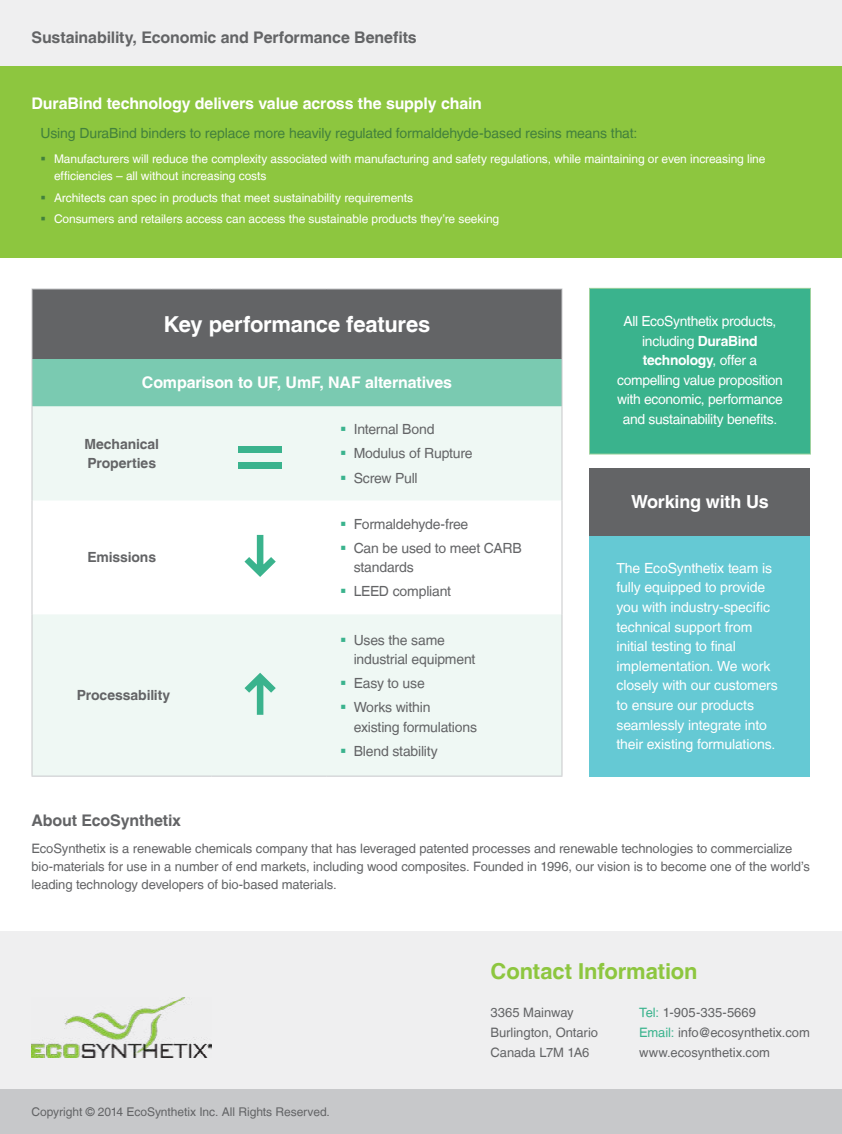
<style>
.page{position:relative;width:842px;height:1134px;background:#fff}
.page>*{position:absolute;margin:0;border:0;box-sizing:border-box;transform-origin:0 0}
.t1{font:700 22px "Helvetica LT";letter-spacing:-.01em;color:#fff}
.t2{font:700 22px "Helvetica LT";letter-spacing:-.005em;color:#8dc63f}
.t3{font:700 18px "Helvetica LT";letter-spacing:-.01em;color:#fff}
.t4{font:700 16px "Helvetica LT";letter-spacing:-.01em;color:#fff}
.t5{font:700 16px "Helvetica LT";letter-spacing:-.01em;color:#636466}
.t6{font:14px/19.6px "Helvetica LT";letter-spacing:-.01em;color:#fff}
.t7{font:14px/24.1px "Helvetica LT";letter-spacing:-.015em;color:#636466}
.t8{font:14px "Helvetica LT";letter-spacing:-.01em;color:#42813c}
.t9{font:700 14px/19.6px "Helvetica LT";letter-spacing:-.01em;color:#636466}
.t10{font:13px/18.2px "Helvetica LT";letter-spacing:-.01em;color:#636466}
.t11{font:12px/16.8px "Helvetica LT";letter-spacing:-.01em;color:#fff}
.t12{font:12px "Helvetica LT";letter-spacing:-.005em;color:#636466}
.s1{font-weight:700}
.s2{color:#3ab38d}
</style>
<div class="page">
<div style="left:0;top:1089px;width:842px;height:45px;background:#c7c8ca"></div>
<div style="left:0;top:931px;width:842px;height:158px;background:#efeff0"></div>
<div style="left:0;top:0;width:842px;height:66px;background:#efeff0"></div>
<img style="left:31px;top:997px;width:180px;height:60px">
<div style="left:0;top:66px;width:842px;height:191px;background:#8dc63f"></div>
<div style="left:32px;top:289px;width:530px;height:70px;background:#636466"></div>
<div style="left:32px;top:359px;width:530px;height:47px;background:#7acab1"></div>
<svg style="left:33px;top:406px;width:528px;height:370px;fill:#eff8f4"></svg>
<hr style="left:32px;top:288px;width:180px;height:1px;background:#c7c8ca">
<hr style="left:32px;top:289px;width:1px;height:70px;background:#c7c8ca">
<hr style="left:212px;top:288px;width:115px;height:1px;background:#c7c8ca">
<hr style="left:327px;top:288px;width:235px;height:1px;background:#c7c8ca">
<hr style="left:561px;top:289px;width:1px;height:70px;background:#c7c8ca">
<hr style="left:32px;top:359px;width:1px;height:47px;background:#c7c8ca">
<hr style="left:561px;top:359px;width:1px;height:47px;background:#c7c8ca">
<hr style="left:32px;top:406px;width:1px;height:94px;background:#c7c8ca">
<hr style="left:561px;top:406px;width:1px;height:94px;background:#c7c8ca">
<hr style="left:32px;top:500px;width:1px;height:114px;background:#c7c8ca">
<hr style="left:561px;top:500px;width:1px;height:114px;background:#c7c8ca">
<hr style="left:32px;top:614px;width:1px;height:162px;background:#c7c8ca">
<hr style="left:561px;top:614px;width:1px;height:162px;background:#c7c8ca">
<hr style="left:32px;top:776px;width:180px;height:1px;background:#c7c8ca">
<hr style="left:212px;top:776px;width:115px;height:1px;background:#c7c8ca">
<hr style="left:327px;top:776px;width:235px;height:1px;background:#c7c8ca">
<svg style="left:242px;top:533px;width:36px;height:46px"></svg>
<svg style="left:242px;top:671px;width:36px;height:45px"></svg>
<div style="left:239px;top:446px;width:43px;height:7px;background:#3ab38d"></div>
<div style="left:239px;top:462px;width:43px;height:6px;background:#3ab38d"></div>
<div style="left:589px;top:536px;width:221px;height:241px;background:#65c9d4"></div>
<div style="left:589px;top:468px;width:221px;height:68px;background:#636466"></div>
<div style="left:589px;top:288px;width:221px;height:166px;background:#3ab38d"></div>
<div style="left:589px;top:288px;width:222px;height:167px;border:1px solid #9dd29f"></div>
<svg style="left:341px;top:427px;width:4px;height:4px"></svg>
<svg style="left:341px;top:451px;width:4px;height:4px"></svg>
<svg style="left:341px;top:475px;width:4px;height:4px"></svg>
<svg style="left:341px;top:521px;width:4px;height:4px"></svg>
<svg style="left:341px;top:545px;width:4px;height:5px"></svg>
<svg style="left:341px;top:589px;width:4px;height:4px"></svg>
<svg style="left:341px;top:637px;width:4px;height:4px"></svg>
<svg style="left:341px;top:681px;width:4px;height:4px"></svg>
<svg style="left:341px;top:705px;width:4px;height:4px"></svg>
<svg style="left:341px;top:749px;width:4px;height:4px"></svg>
<p class="t5" style="left:32px;top:28px;width:387px">Sustainability, Economic and Performance Benefits</p>
<p class="t4" style="left:32px;top:94px;width:452px">DuraBind technology delivers value across the supply chain</p>
<p class="t8" style="left:40px;top:125px;width:598px">Using DuraBind binders to replace more heavily regulated formaldehyde-based resins means that:</p>
<p class="t11" style="left:54px;top:151px;width:713px">Manufacturers will reduce the complexity associated with manufacturing and safety regulations, while maintaining or even increasing line efficiencies – all without increasing costs</p>
<p class="t11" style="left:54px;top:187px;width:447px;line-height:21.3px">Architects can spec in products that meet sustainability requirements<br>Consumers and retailers access can access the sustainable products they’re seeking</p>
<h1 class="t1" style="left:164px;top:311px;width:268px">Key performance features</h1>
<p class="t4" style="left:142px;top:373px;width:312px">Comparison to UF, UmF, NAF alternatives</p>
<p class="t9" style="left:84px;top:434px;width:76px">Mechanical<br>Properties</p>
<p class="t9" style="left:87px;top:547px;width:70px">Emissions</p>
<p class="t9" style="left:77px;top:685px;width:95px">Processability</p>
<p class="t7" style="left:354px;top:417px;width:120px">Internal Bond<br>Modulus of Rupture<br>Screw Pull</p>
<p class="t7" style="left:354px;top:512px;width:170px">Formaldehyde-free<br>Can be used to meet CARB</p>
<p class="t7" style="left:354px;top:555px;width:99px">standards<br>LEED compliant</p>
<p class="t7" style="left:354px;top:630px;width:123px;line-height:19.6px">Uses the same industrial equipment</p>
<p class="t7" style="left:354px;top:671px;width:78px">Easy to use<br>Works within</p>
<p class="t7" style="left:354px;top:715px;width:125px">existing formulations<br>Blend stability</p>
<p class="t6" style="left:617px;top:311px;width:167px;text-align:center">All EcoSynthetix products, including <span class="s1">DuraBind technology</span>, offer a compelling value proposition with economic, performance and sustainability benefits.</p>
<h2 class="t3" style="left:631px;top:491px;width:139px">Working with Us</h2>
<p class="t6" style="left:616px;top:558px;width:163px">The EcoSynthetix team is fully equipped to provide you with industry-specific technical support from initial testing to final implementation. We work closely with our customers to ensure our products seamlessly integrate into their existing formulations.</p>
<p class="t5" style="left:32px;top:810px;width:151px">About EcoSynthetix</p>
<p class="t10" style="left:32px;top:839px;width:780px">EcoSynthetix is a renewable chemicals company that has leveraged patented processes and renewable technologies to commercialize bio-materials for use in a number of end markets, including wood composites. Founded in 1996, our vision is to become one of the world’s leading technology developers of bio-based materials.</p>
<p class="t12" style="left:32px;top:1104px;width:300px">Copyright © 2014 EcoSynthetix Inc. All Rights Reserved.</p>
<h1 class="t2" style="left:491px;top:958px;width:209px">Contact Information</h1>
<p class="t10" style="left:491px;top:1004px;width:85px">3365 Mainway</p>
<p class="t10" style="left:639px;top:1004px;width:118px"><span class="s2">Tel:</span> 1-905-335-5669</p>
<p class="t10" style="left:491px;top:1024px;width:109px">Burlington, Ontario</p>
<p class="t10" style="left:639px;top:1024px;width:172px"><span class="s2">Email:</span> info@ecosynthetix.com</p>
<p class="t10" style="left:491px;top:1044px;width:100px">Canada L7M 1A6</p>
<p class="t10" style="left:639px;top:1044px;width:132px">www.ecosynthetix.com</p>
</div>
